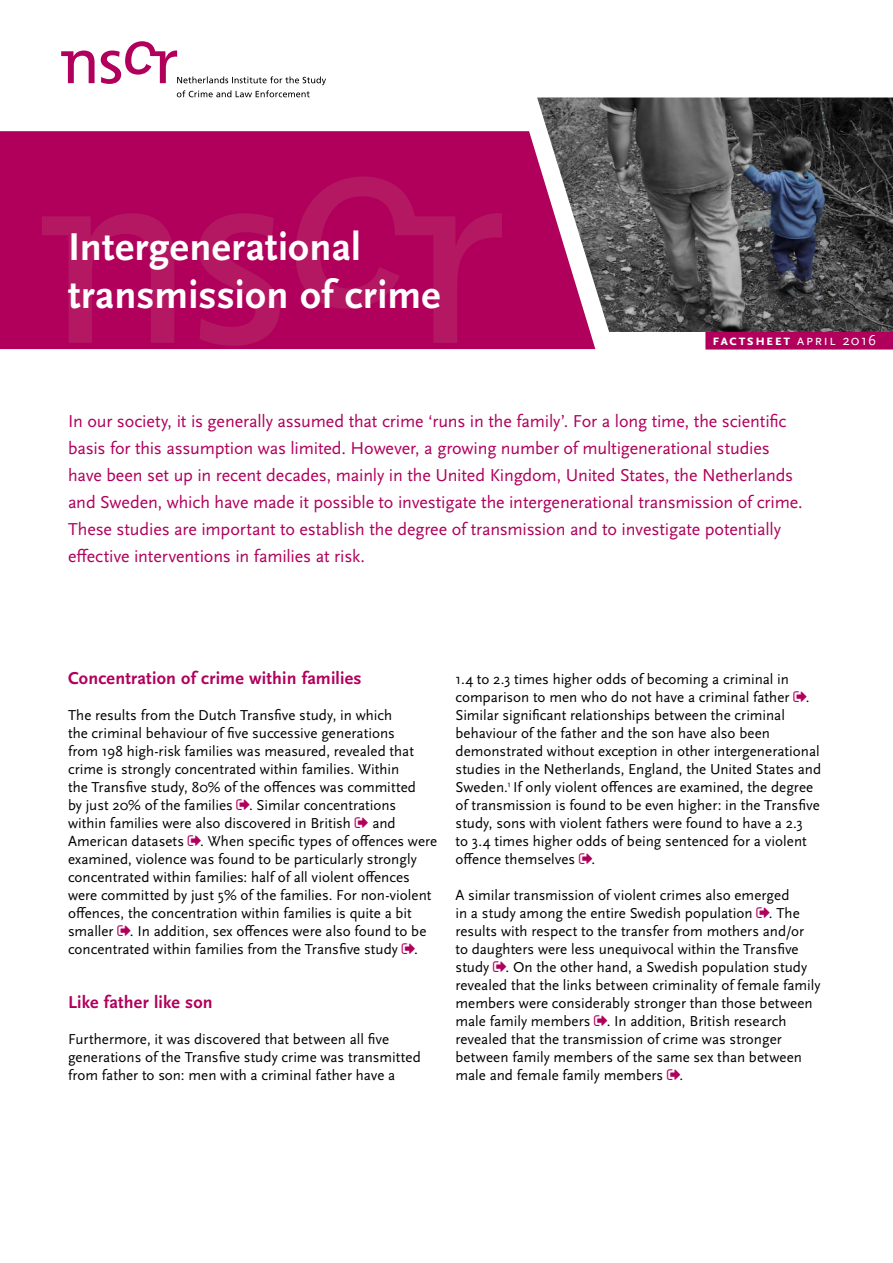
<style>
.page{position:relative;width:893px;height:1263px;background:#fff}
.page>*{position:absolute;margin:0;border:0;box-sizing:border-box;transform-origin:0 0}
.t1{font:700 40.5px/48px "Scala Sans Pro";letter-spacing:.01em;color:#fff}
.P_Intro{font:18px/27px "Scala Sans Pro";letter-spacing:-.01em;color:#b0005c}
.t2{font:700 18px "Scala Sans Pro";letter-spacing:.01em;color:#b0005c}
.P_H{font:15px/18px "Scala Sans Pro";color:#000}
.P_first{font:15px/18px "Scala Sans Pro";letter-spacing:.005em;color:#000}
.t3{font:700 15px "Scala Sans Pro";letter-spacing:.075em;color:#fff}
.s1{font-weight:400}
</style>
<div class="page">
<div style="left:0;top:131px;width:595px;height:218px;background:#b0005c"></div>
<svg style="left:199px;top:213px;width:81px;height:133px"></svg>
<svg style="left:42px;top:213px;width:132px;height:130px"></svg>
<svg style="left:296px;top:176px;width:206px;height:167px"></svg>
<svg style="left:61px;top:51px;width:34px;height:32px"></svg>
<svg style="left:101px;top:41px;width:225px;height:56px"></svg>
<img style="left:537px;top:97px;width:356px;height:235px">
<div style="left:705px;top:332px;width:188px;height:18px;background:#b0005c"></div>
<h1 class="t1" style="left:68px;top:223px;width:374px">Intergenerational transmission of crime</h1>
<p class="t3" style="left:713px;top:331px;width:165px">factsheet <span class="s1">april 2016</span></p>
<p class="P_Intro" style="left:68px;top:408px;width:736px">In our society, it is generally assumed that crime ‘runs in the family’. For a long time, the scientific basis for this assumption was limited. However, a growing number of multigenerational studies have been set up in recent decades, mainly in the United Kingdom, United States, the Netherlands and Sweden, which have made it possible to investigate the intergenerational transmission of crime.<br>These studies are important to establish the degree of transmission and to investigate potentially effective interventions in families at risk.</p>
<h2 class="t2" style="left:68px;top:668px;width:295px">Concentration of crime within families</h2>
<p class="P_H" style="left:68px;top:706px;width:349px">The results from the Dutch Transfive study, in which<br>the criminal behaviour of five successive generations from 198 high-risk families was measured, revealed that crime is strongly concentrated within families. Within the Transfive study, 80% of the offences was committed by just 20% of the families . Similar concentrations within families were also discovered in British</p>
<p class="P_H" style="left:68px;top:814px;width:371px;text-indent:304px">and American datasets . When specific types of offences were examined, violence was found to be particularly strongly concentrated within families: half of all violent offences were committed by just 5% of the families. For non-violent offences, the concentration within families is quite a bit smaller . In addition, sex offences were also found to be concentrated within families from the Transfive study .</p>
<h2 class="t2" style="left:68px;top:992px;width:146px">Like father like son</h2>
<p class="P_H" style="left:68px;top:1030px;width:354px">Furthermore, it was discovered that between all five generations of the Transfive study crime was transmitted from father to son: men with a criminal father have a</p>
<p class="P_H" style="left:455px;top:670px;width:367px">1.4 to 2.3 times higher odds of becoming a criminal in comparison to men who do not have a criminal father .<br>Similar significant relationships between the criminal behaviour of the father and the son have also been demonstrated without exception in other intergenerational studies in the Netherlands, England, the United States and Sweden.<sup>1</sup> If only violent offences are examined, the degree of transmission is found to be even higher: in the Transfive study, sons with violent fathers were found to have a 2.3<br>to 3.4 times higher odds of being sentenced for a violent offence themselves .</p>
<p class="P_first" style="left:455px;top:886px;width:366px">A similar transmission of violent crimes also emerged<br>in a study among the entire Swedish population . The results with respect to the transfer from mothers and/or to daughters were less unequivocal within the Transfive study . On the other hand, a Swedish population study revealed that the links between criminality of female family members were considerably stronger than those between male family members . In addition, British research revealed that the transmission of crime was stronger between family members of the same sex than between male and female family members .</p>
</div>
